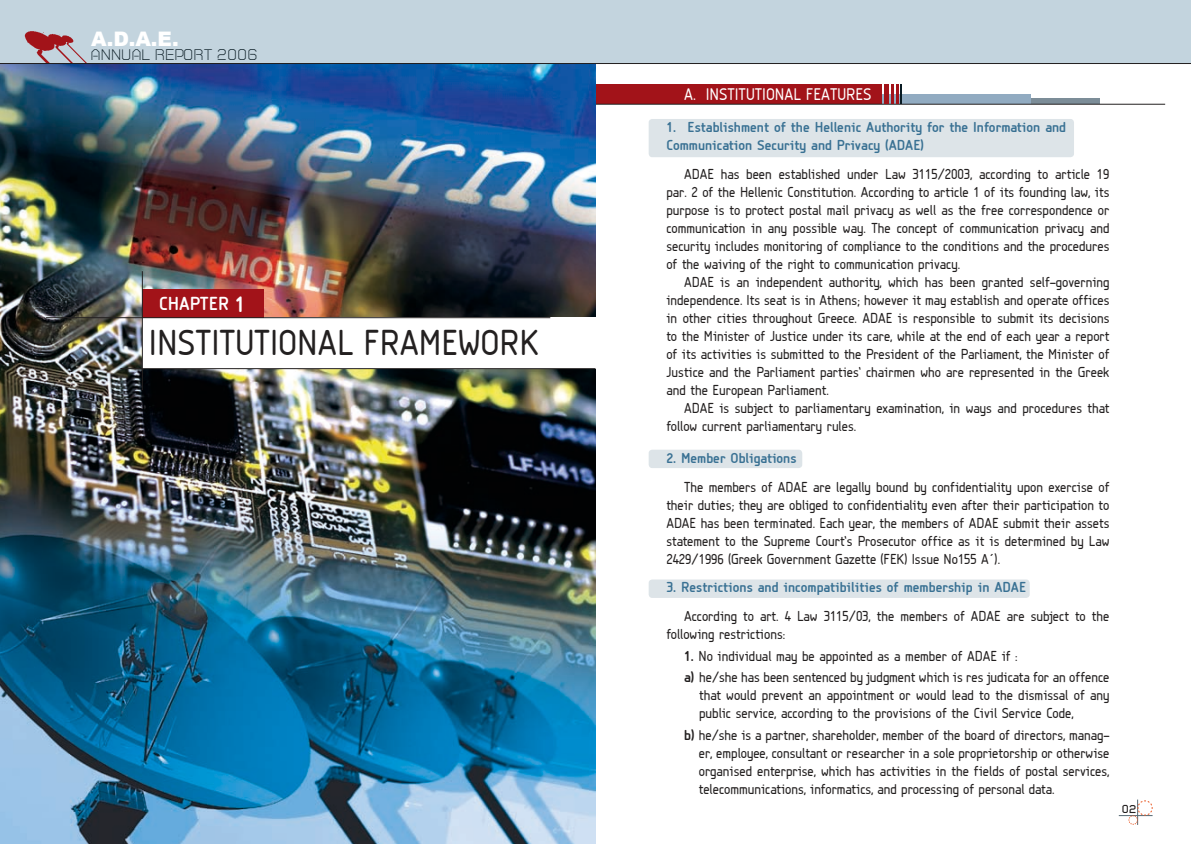
<style>
.page{position:relative;width:1191px;height:844px;background:#fff}
.page>*{position:absolute;margin:0;border:0;box-sizing:border-box;transform-origin:0 0}
.t1{font:37.5px "PF Isotext";color:#232020}
.t2{font:900 20px "Arial";color:#fff}
.t3{font:700 19.62px "PF Isotext";color:#fff}
.t4{font:17.5px "PF Isotext";color:#fff}
.t5{font:15px/18px "PF Isotext";color:#232020;text-align:justify}
.t6{font:700 15px/18px "PF Isotext";color:#397193}
.t7{font:15px "PF Innercity Hairline Open";letter-spacing:.05em;color:#091b23}
.t8{font:500 11.25px "PF Innercity";color:#232020}
.s1{font-size:23.25px}
.s2{font-weight:700}
</style>
<div class="page">
<div style="left:648px;top:449px;width:154px;height:19px;background:#dde4e8;border-radius:4px"></div>
<div style="left:648px;top:579px;width:381px;height:18px;background:#dde4e8;border-radius:4px"></div>
<div style="left:648px;top:119px;width:426px;height:38px;background:#dde4e8;border-radius:4px"></div>
<div style="left:1007px;top:98px;width:92px;height:6px;background:#7c8d98"></div>
<div style="left:869px;top:94px;width:162px;height:10px;background:#91abc1"></div>
<div style="left:595px;top:84px;width:287px;height:20px;background:#a21319"></div>
<hr style="left:595px;top:104px;width:570px;height:1px;background:#232020">
<div style="left:884px;top:84px;width:5px;height:20px;background:#a21319"></div>
<hr style="left:891px;top:84px;width:3px;height:20px;background:#a21319">
<hr style="left:896px;top:84px;width:2px;height:20px;background:#a21319">
<svg style="left:900px;top:84px;width:1px;height:20px"></svg>
<img style="left:0;top:64px;width:595px;height:779px">
<div style="left:0;top:0;width:1191px;height:64px;background:#c3d4de"></div>
<img style="left:24px;top:31px;width:63px;height:32px">
<hr style="left:0;top:63px;width:1191px;height:1px;background:#232020">
<hr style="left:1118px;top:815px;width:34px;height:1px;background:#546771">
<svg style="left:1128px;top:799px;width:24px;height:25px"></svg>
<div style="left:143px;top:317px;width:478px;height:52px;background:#fff"></div>
<hr style="left:120px;top:368px;width:475px;height:1px;background:#232020">
<div style="left:142px;top:289px;width:122px;height:28px;background:#a21319"></div>
<hr style="left:46px;top:317px;width:504px;height:1px;background:#232020">
<hr style="left:142px;top:271px;width:1px;height:119px;background:#232020">
<h2 class="t2" style="left:91px;top:28px;width:89px">A.D.A.E.</h2>
<p class="t7" style="left:91px;top:47px;width:168px">ANNUAL REPORT 2006</p>
<h3 class="t3" style="left:159px;top:293px;width:88px">CHAPTER <span class="s1">1</span></h3>
<h1 class="t1" style="left:149px;top:323px;width:26px">Institutional</h1>
<h1 class="t1" style="left:364px;top:323px;width:20px">frame</h1>
<h1 class="t1" style="left:458px;top:323px;width:42px">work</h1>
<p class="t4" style="left:684px;top:85px;width:189px">A. INSTITUTIONAL FEATURES</p>
<p class="t6" style="left:666px;top:118px;width:401px">1. Establishment of the Hellenic Authority for the Information and<br>Communication Security and Privacy (ADAE)</p>
<p class="t5" style="left:666px;top:165px;width:444px;text-indent:18px">ADAE has been established under Law 3115/2003, according to article 19 par. 2 of the Hellenic Constitution. According to article 1 of its founding law, its purpose is to protect postal mail privacy as well as the free correspondence or communication in any possible way. The concept of communication privacy and security includes monitoring of compliance to the conditions and the procedures of the waiving of the right to communication privacy.</p>
<p class="t5" style="left:666px;top:273px;width:444px;text-indent:18px">ADAE is an independent authority, which has been granted self-governing independence. Its seat is in Athens; however it may establish and operate offices in other cities throughout Greece. ADAE is responsible to submit its decisions to the Minister of Justice under its care, while at the end of each year a report of its activities is submitted to the President of the Parliament, the Minister of Justice and the Parliament parties’ chairmen who are represented in the Greek and the European Parliament.</p>
<p class="t5" style="left:666px;top:399px;width:444px;text-indent:18px">ADAE is subject to parliamentary examination, in ways and procedures that follow current parliamentary rules.</p>
<p class="t6" style="left:666px;top:449px;width:132px">2. Member Obligations</p>
<p class="t5" style="left:666px;top:477px;width:444px;text-indent:18px">The members of ADAE are legally bound by confidentiality upon exercise of their duties; they are obliged to confidentiality even after their participation to ADAE has been terminated. Each year, the members of ADAE submit their assets statement to the Supreme Court’s Prosecutor office as it is determined by Law 2429/1996 (Greek Government Gazette (FEK) Issue No155 A΄).</p>
<p class="t6" style="left:666px;top:578px;width:361px">3. Restrictions and incompatibilities of membership in ADAE</p>
<p class="t5" style="left:666px;top:607px;width:444px;text-indent:18px">According to art. 4 Law 3115/03, the members of ADAE are subject to the following restrictions:</p>
<p class="t5" style="left:684px;top:644px;width:427px;line-height:21.5px"><span class="s2">1.</span> No individual may be appointed as a member of ADAE if :<br><span class="s2">a)</span> he/she has been sentenced by judgment which is res judicata for an offence</p>
<p class="t5" style="left:699px;top:686px;width:412px">that would prevent an appointment or would lead to the dismissal of any public service, according to the provisions of the Civil Service Code,</p>
<p class="t5" style="left:699px;top:725px;width:412px;text-indent:-15px"><span class="s2">b)</span> he/she is a partner, shareholder, member of the board of directors, manag&shy;er, employee, consultant or researcher in a sole proprietorship or otherwise organised enterprise, which has activities in the fields of postal services, telecommunications, informatics, and processing of personal data.</p>
<p class="t8" style="left:1122px;top:801px;width:16px">02</p>
</div>
